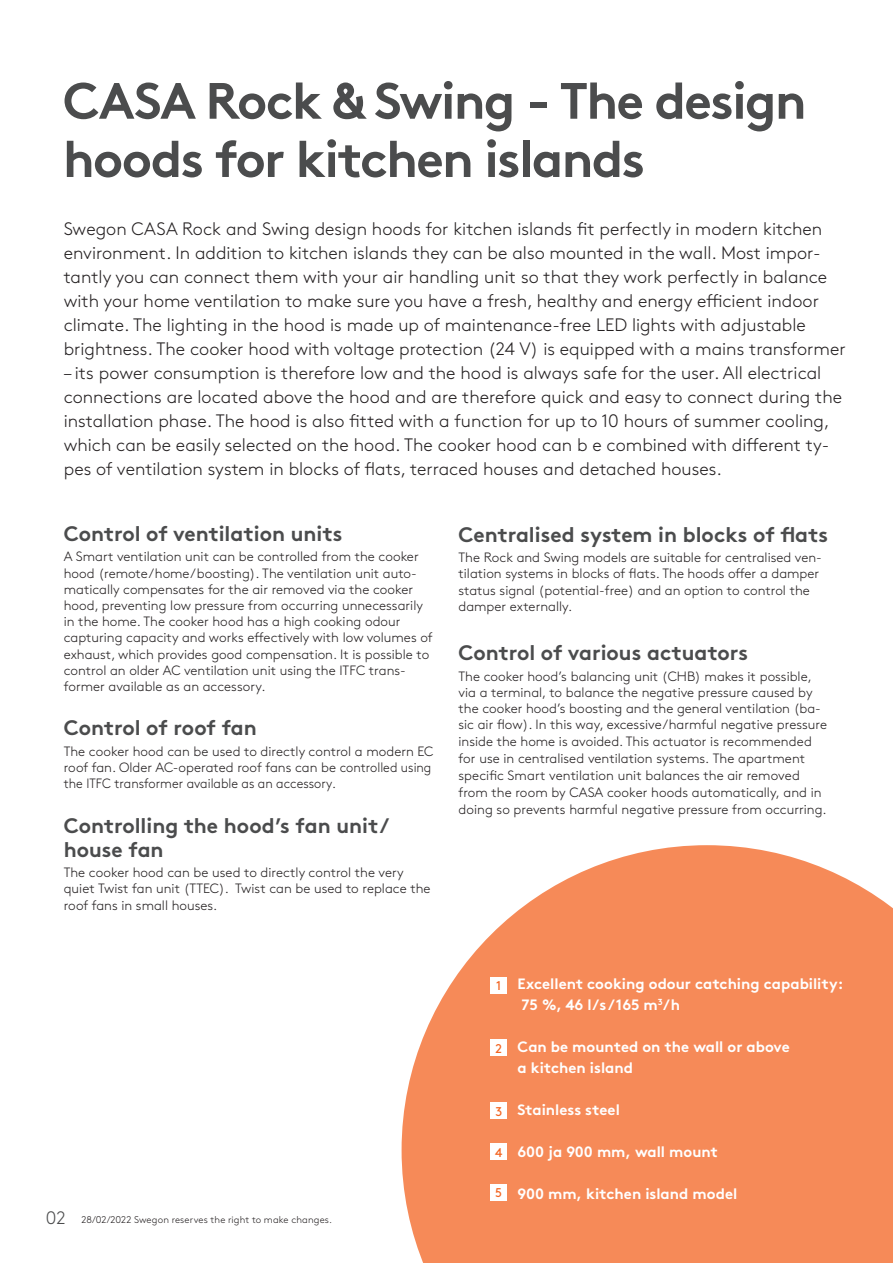
<style>
.page{position:relative;width:893px;height:1263px;background:#fff}
.page>*{position:absolute;margin:0;border:0;box-sizing:border-box;transform-origin:0 0}
.Main_header__34_pkt{font:700 51px "Swegon Brown";letter-spacing:-.03em;color:#4b4c4d}
.Sub_header__14_pkt{font:700 21px/24px "Swegon Brown";color:#4b4c4d}
.t1{font:300 18px/24px "Swegon Brown";color:#231f20}
.t2{font:700 15px/21px "Swegon Brown";color:#fff}
.t3{font:300 13.5px/16.2px "Swegon Brown";color:#231f20}
.t4{font:12.6px "Swegon Brown";color:#f36421}
.t5{font:300 9.75px "Swegon Brown";letter-spacing:.015em;color:#231f20}
.s1{font-size:18px;color:#4b4c4d}
</style>
<div class="page">
<svg style="left:402px;top:845px;width:491px;height:418px;background:#f7976b"></svg>
<div style="left:490px;top:977px;width:17px;height:16px;background:#fff"></div>
<div style="left:490px;top:1039px;width:17px;height:17px;background:#fff"></div>
<div style="left:490px;top:1103px;width:17px;height:16px;background:#fff"></div>
<div style="left:490px;top:1144px;width:17px;height:16px;background:#fff"></div>
<div style="left:490px;top:1184px;width:17px;height:17px;background:#fff"></div>
<p class="Main_header__34_pkt" style="left:63px;top:60px;width:745px">CASA Rock &amp; Swing - The design</p>
<p class="Main_header__34_pkt" style="left:63px;top:118px;width:584px">hoods for kitchen islands</p>
<p class="t1" style="left:64px;top:216px;width:783px">Swegon CASA Rock and Swing design hoods for kitchen islands fit perfectly in modern kitchen environment. In addition to kitchen islands they can be also mounted in the wall. Most impor&shy;tantly you can connect them with your air handling unit so that they work perfectly in balance with your home ventilation to make sure you have a fresh, healthy and energy efficient indoor climate. The lighting in the hood is made up of maintenance-free LED lights with adjustable brightness. The cooker hood with voltage protection (24 V) is equipped with a mains transformer</p>
<p class="t1" style="left:64px;top:360px;width:780px">– its power consumption is therefore low and the hood is always safe for the user. All electrical connections are located above the hood and are therefore quick and easy to connect during the installation phase. The hood is also fitted with a function for up to 10 hours of summer cooling, which can be easily selected on the hood. The cooker hood can b e combined with different ty&shy;pes of ventilation system in blocks of flats, terraced houses and detached houses.</p>
<p class="Sub_header__14_pkt" style="left:64px;top:519px;width:280px">Control of ventilation units</p>
<p class="t3" style="left:64px;top:548px;width:370px">A Smart ventilation unit can be controlled from the cooker hood (remote/home/boosting). The ventilation unit auto&shy;matically compensates for the air removed via the cooker hood, preventing low pressure from occurring unnecessarily in the home. The cooker hood has a high cooking odour capturing capacity and works effectively with low volumes of exhaust, which provides good compensation. It is possible to control an older AC ventilation unit using the ITFC trans&shy;former available as an accessory.</p>
<p class="Sub_header__14_pkt" style="left:64px;top:714px;width:195px">Control of roof fan</p>
<p class="t3" style="left:64px;top:742px;width:371px">The cooker hood can be used to directly control a modern EC roof fan. Older AC-operated roof fans can be controlled using the ITFC transformer available as an accessory.</p>
<p class="Sub_header__14_pkt" style="left:64px;top:811px;width:327px">Controlling the hood’s fan unit/ house fan</p>
<p class="t3" style="left:64px;top:863px;width:368px">The cooker hood can be used to directly control the very quiet Twist fan unit (TTEC). Twist can be used to replace the roof fans in small houses.</p>
<p class="Sub_header__14_pkt" style="left:458px;top:520px;width:371px">Centralised system in blocks of flats</p>
<p class="t3" style="left:458px;top:548px;width:365px">The Rock and Swing models are suitable for centralised ven&shy;tilation systems in blocks of flats. The hoods offer a damper status signal (potential-free) and an option to control the damper externally.</p>
<p class="Sub_header__14_pkt" style="left:458px;top:638px;width:291px">Control of various actuators</p>
<p class="t3" style="left:458px;top:666px;width:370px;line-height:16.6px">The cooker hood’s balancing unit (CHB) makes it possible, via a terminal, to balance the negative pressure caused by the cooker hood’s boosting and the general ventilation (ba&shy;sic air flow). In this way, excessive/harmful negative pressure inside the home is avoided. This actuator is recommended for use in centralised ventilation systems. The apartment specific Smart ventilation unit balances the air removed from the room by CASA cooker hoods automatically, and in doing so prevents harmful negative pressure from occurring.</p>
<p class="t5" style="left:46px;top:1212px;width:288px"><span class="s1">02</span> 28/02/2022 Swegon reserves the right to make changes.</p>
<p class="t4" style="left:496px;top:976px;width:7px">1</p>
<p class="t4" style="left:495px;top:1038px;width:8px">2</p>
<p class="t4" style="left:495px;top:1102px;width:8px">3</p>
<p class="t4" style="left:495px;top:1143px;width:9px">4</p>
<p class="t4" style="left:495px;top:1183px;width:8px">5</p>
<p class="t2" style="left:518px;top:972px;width:327px">Excellent cooking odour catching capability:</p>
<p class="t2" style="left:522px;top:993px;width:160px">75 %, 46 l/s / 165 m<sup>3</sup>/h</p>
<p class="t2" style="left:518px;top:1035px;width:274px">Can be mounted on the wall or above a kitchen island</p>
<p class="t2" style="left:518px;top:1098px;width:104px">Stainless steel</p>
<p class="t2" style="left:518px;top:1140px;width:202px">600 ja 900 mm, wall mount</p>
<p class="t2" style="left:518px;top:1182px;width:221px">900 mm, kitchen island model</p>
</div>
